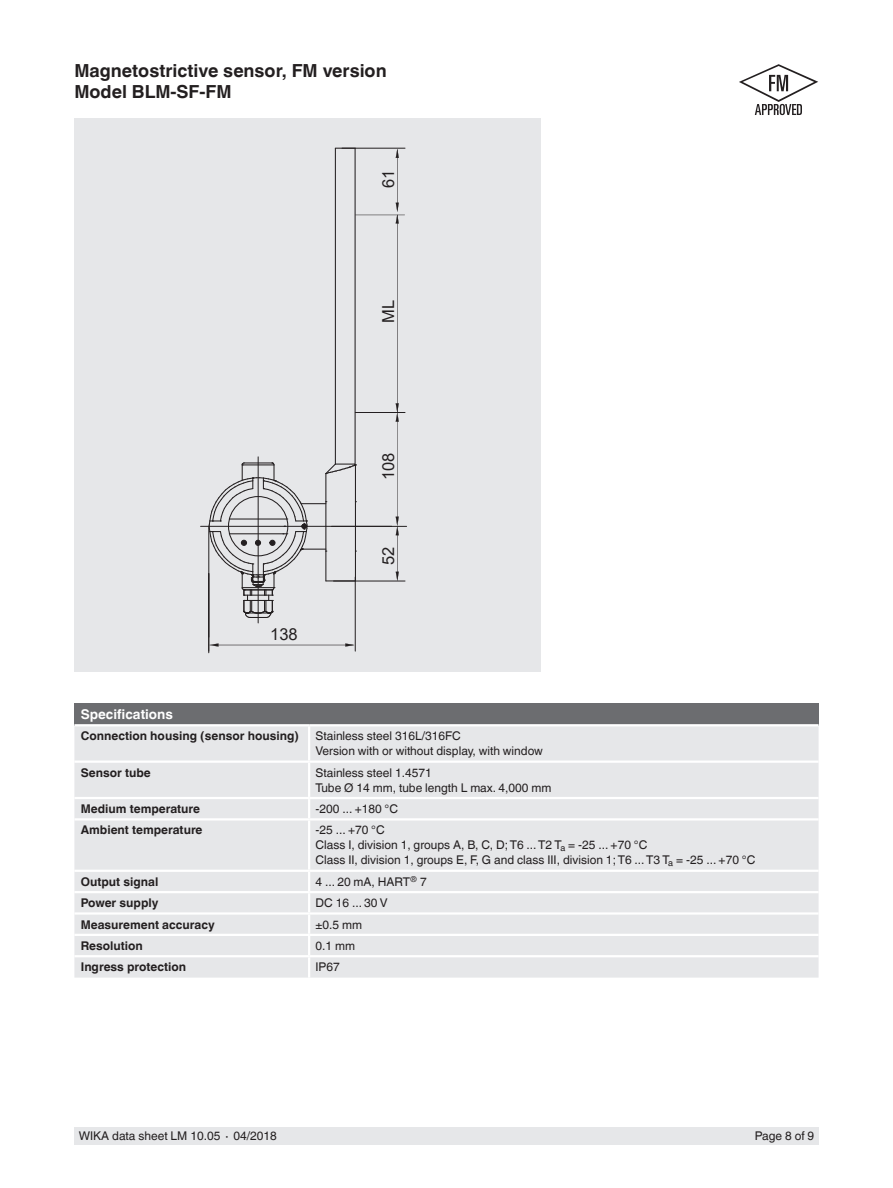
<style>
.page{position:relative;width:893px;height:1188px;background:#fff}
.page>*{position:absolute;margin:0;border:0;box-sizing:border-box;transform-origin:0 0}
.t1{font:700 18px/21px "Helvetica World";color:#231f20}
.t2{font:16.5px "Arial";color:#231f20}
.t3{font:700 13.5px "Helvetica World";color:#fff}
.t4{font:12px/15px "Helvetica World";color:#231f20}
.t5{font:700 12px "Helvetica World";color:#231f20}
</style>
<div class="page">
<div style="left:74px;top:1128px;width:745px;height:17px;background:#e6e7e9"></div>
<div style="left:74px;top:118px;width:466px;height:553px;background:#e6e7e9"></div>
<div style="left:74px;top:703px;width:745px;height:22px;background:#6c6d70"></div>
<div style="left:74px;top:726px;width:745px;height:252px;background:#e6e7e9"></div>
<hr style="left:74px;top:724px;width:235px;height:2px;background:#fff">
<hr style="left:309px;top:724px;width:510px;height:2px;background:#fff">
<hr style="left:308px;top:726px;width:2px;height:35px;background:#fff">
<hr style="left:74px;top:761px;width:235px;height:2px;background:#fff">
<hr style="left:309px;top:761px;width:510px;height:2px;background:#fff">
<hr style="left:308px;top:763px;width:2px;height:34px;background:#fff">
<hr style="left:74px;top:797px;width:235px;height:2px;background:#fff">
<hr style="left:309px;top:797px;width:510px;height:2px;background:#fff">
<svg style="left:308px;top:799px;width:2px;height:19px"></svg>
<hr style="left:74px;top:818px;width:235px;height:3px;background:#fff">
<hr style="left:309px;top:818px;width:510px;height:3px;background:#fff">
<hr style="left:308px;top:821px;width:2px;height:49px;background:#fff">
<hr style="left:74px;top:870px;width:235px;height:2px;background:#fff">
<hr style="left:309px;top:870px;width:510px;height:2px;background:#fff">
<svg style="left:74px;top:872px;width:745px;height:83px"></svg>
<hr style="left:74px;top:955px;width:235px;height:2px;background:#fff">
<hr style="left:309px;top:955px;width:510px;height:2px;background:#fff">
<hr style="left:308px;top:957px;width:2px;height:21px;background:#fff">
<svg style="left:739px;top:64px;width:79px;height:51px"></svg>
<hr style="left:331px;top:526px;width:76px;height:1px;background:#231f20">
<hr style="left:201px;top:526px;width:191px;height:1px;background:#231f20">
<hr style="left:258px;top:457px;width:1px;height:166px;background:#231f20">
<svg style="left:208px;top:148px;width:197px;height:471px"></svg>
<hr style="left:208px;top:573px;width:1px;height:80px;background:#231f20">
<hr style="left:355px;top:577px;width:1px;height:74px;background:#231f20">
<svg style="left:210px;top:643px;width:144px;height:4px"></svg>
<hr style="left:208px;top:526px;width:1px;height:111px;background:#231f20">
<h1 class="t1" style="left:74px;top:60px;width:314px">Magnetostrictive sensor, FM version<br>Model BLM-SF-FM</h1>
<h2 class="t2" style="left:377px;top:188px;width:20px;rotate:-90deg">61</h2>
<h2 class="t2" style="left:377px;top:323px;width:24px;rotate:-90deg">ML</h2>
<h2 class="t2" style="left:377px;top:480px;width:29px;rotate:-90deg">108</h2>
<h2 class="t2" style="left:270px;top:623px;width:29px">138</h2>
<h2 class="t2" style="left:377px;top:565px;width:20px;rotate:-90deg">52</h2>
<p class="t3" style="left:81px;top:706px;width:94px">Specifications</p>
<p class="t5" style="left:81px;top:729px;width:220px">Connection housing (sensor housing)</p>
<p class="t4" style="left:315px;top:729px;width:229px">Stainless steel 316L/316FC<br>Version with or without display, with window</p>
<p class="t5" style="left:81px;top:765px;width:71px">Sensor tube</p>
<p class="t4" style="left:315px;top:765px;width:237px">Stainless steel 1.4571<br>Tube Ø 14 mm, tube length L max. 4,000 mm</p>
<p class="t5" style="left:81px;top:802px;width:121px">Medium temperature</p>
<p class="t4" style="left:315px;top:801px;width:84px">-200 ... +180 °C</p>
<p class="t5" style="left:81px;top:823px;width:123px">Ambient temperature</p>
<p class="t4" style="left:315px;top:823px;width:441px">-25 ... +70 °C<br>Class I, division 1, groups A, B, C, D; T6 ... T2 T<sub>a</sub> = -25 ... +70 °C<br>Class II, division 1, groups E, F, G and class III, division 1; T6 ... T3 T<sub>a</sub> = -25 ... +70 °C</p>
<p class="t5" style="left:81px;top:875px;width:79px">Output signal</p>
<p class="t4" style="left:315px;top:874px;width:113px">4 ... 20 mA, HART<sup>®</sup> 7</p>
<p class="t5" style="left:81px;top:896px;width:79px">Power supply</p>
<p class="t4" style="left:315px;top:895px;width:74px">DC 16 ... 30 V</p>
<p class="t5" style="left:81px;top:917px;width:135px">Measurement accuracy</p>
<p class="t4" style="left:315px;top:917px;width:48px">±0.5 mm</p>
<p class="t5" style="left:81px;top:939px;width:63px">Resolution</p>
<p class="t4" style="left:315px;top:938px;width:41px">0.1 mm</p>
<p class="t5" style="left:81px;top:960px;width:107px">Ingress protection</p>
<p class="t4" style="left:315px;top:960px;width:26px">IP67</p>
<p class="t4" style="left:79px;top:1129px;width:200px">WIKA data sheet LM 10.05 ∙ 04/2018</p>
<p class="t4" style="left:755px;top:1129px;width:61px">Page 8 of 9</p>
</div>
